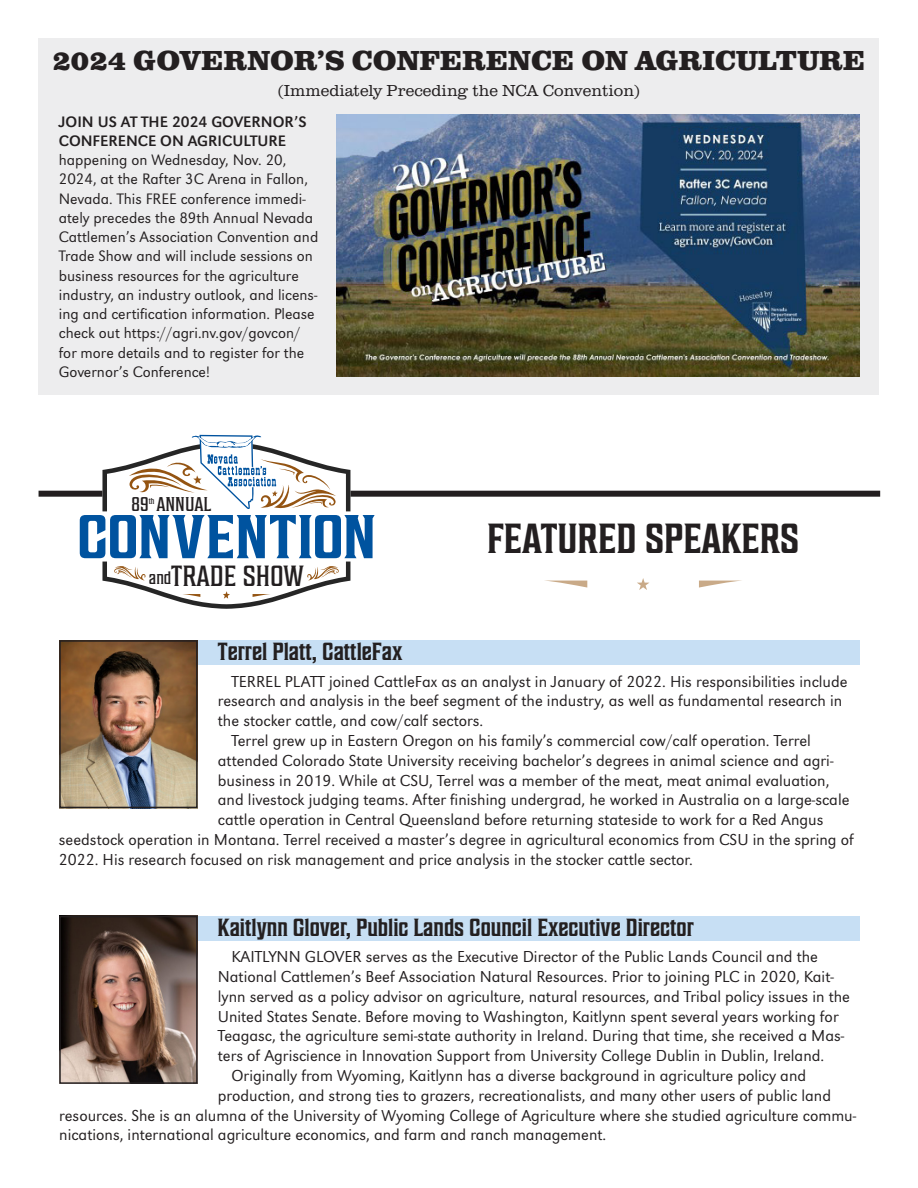
<style>
.page{position:relative;width:918px;height:1188px;background:#fff}
.page>*{position:absolute;margin:0;border:0;box-sizing:border-box;transform-origin:0 0}
.t1{font:61.65px "Sheepman";color:#00539f;scale:1.1 1}
.t2{font:42px "Sheepman";color:#231f20}
.t3{font:300 29.1px "Sheepman";color:#231f20}
.t4{font:700 expanded 28.5px "Clarendon URW";color:#231f20}
.t5{font:24.75px "Sheepman";color:#231f20}
.t6{font:300 19.95px "Sheepman";color:#231f20}
.t7{font:300 16.5px "URW Grotesk Pro";color:#231f20}
.t8{font:300 16.5px "Clarendon URW";color:#231f20}
.t9{font:300 15.75px/19.2px "URW Grotesk Pro";color:#231f20}
.t10{font:15.75px/19.2px "URW Grotesk Pro";color:#231f20}
.t11{font:300 8.55px "Sheepman";color:#231f20}
.s1{font-size:18px}
</style>
<div class="page">
<div style="left:39px;top:491px;width:841px;height:6px;background:#231f20"></div>
<div style="left:39px;top:39px;width:840px;height:356px;background:#ededee"></div>
<img style="left:336px;top:115px;width:523px;height:261px">
<svg style="left:102px;top:435px;width:248px;height:174px"></svg>
<svg style="left:549px;top:581px;width:38px;height:7px"></svg>
<svg style="left:699px;top:581px;width:38px;height:7px"></svg>
<svg style="left:637px;top:578px;width:12px;height:12px"></svg>
<div style="left:59px;top:640px;width:800px;height:25px;background:#c7dff4"></div>
<img style="left:62px;top:643px;width:133px;height:162px">
<div style="left:59px;top:640px;width:139px;height:168px;border:2px solid #231f20"></div>
<div style="left:59px;top:916px;width:801px;height:25px;background:#c7dff4"></div>
<img style="left:62px;top:919px;width:133px;height:162px">
<div style="left:59px;top:916px;width:139px;height:168px;border:2px solid #231f20"></div>
<h3 class="t4" style="left:53px;top:39px;width:814px">2024 GOVERNOR’S CONFERENCE ON AGRICULTURE</h3>
<p class="t8" style="left:278px;top:79px;width:364px">(Immediately Preceding the NCA Convention)</p>
<p class="t10" style="left:59px;top:112px;width:249px">JOIN US AT THE 2024 GOVERNOR’S<br>CONFERENCE ON AGRICULTURE</p>
<p class="t9" style="left:59px;top:150px;width:261px">happening on Wednesday, Nov. 20, 2024, at the Rafter 3C Arena in Fallon, Nevada. This FREE conference immedi&shy;ately precedes the 89th Annual Nevada Cattlemen’s Association Convention and Trade Show and will include sessions on business resources for the agriculture industry, an industry outlook, and licens&shy;ing and certification information. Please check out https://agri.nv.gov/govcon/ for more details and to register for the Governor’s Conference!</p>
<p class="t6" style="left:132px;top:493px;width:81px">89 ANNUAL</p>
<p class="t11" style="left:149px;top:497px;width:7px">th</p>
<h1 class="t1" style="left:77px;top:505px;width:274px">CONVENTION</h1>
<h3 class="t3" style="left:149px;top:561px;width:156px"><span class="s1">and</span>TRADE SHOW</h3>
<h2 class="t2" style="left:487px;top:516px;width:313px">FEATURED SPEAKERS</h2>
<h3 class="t5" style="left:218px;top:639px;width:186px">Terrel Platt, CattleFax</h3>
<p class="t7" style="left:231px;top:672px;width:618px">TERREL PLATT joined CattleFax as an analyst in January of 2022. His responsibilities include</p>
<p class="t7" style="left:218px;top:691px;width:626px">research and analysis in the beef segment of the industry, as well as fundamental research in</p>
<p class="t7" style="left:218px;top:711px;width:267px">the stocker cattle, and cow/calf sectors.</p>
<p class="t7" style="left:231px;top:731px;width:581px">Terrel grew up in Eastern Oregon on his family’s commercial cow/calf operation. Terrel</p>
<p class="t7" style="left:218px;top:751px;width:617px">attended Colorado State University receiving bachelor’s degrees in animal science and agri-</p>
<p class="t7" style="left:218px;top:771px;width:613px">business in 2019. While at CSU, Terrel was a member of the meat, meat animal evaluation,</p>
<p class="t7" style="left:218px;top:790px;width:633px">and livestock judging teams. After finishing undergrad, he worked in Australia on a large-scale</p>
<p class="t7" style="left:218px;top:810px;width:607px">cattle operation in Central Queensland before returning stateside to work for a Red Angus</p>
<p class="t7" style="left:59px;top:830px;width:796px">seedstock operation in Montana. Terrel received a master’s degree in agricultural economics from CSU in the spring of</p>
<p class="t7" style="left:59px;top:850px;width:636px">2022. His research focused on risk management and price analysis in the stocker cattle sector.</p>
<h3 class="t5" style="left:218px;top:914px;width:478px">Kaitlynn Glover, Public Lands Council Executive Director</h3>
<p class="t7" style="left:231px;top:947px;width:588px">KAITLYNN GLOVER serves as the Executive Director of the Public Lands Council and the</p>
<p class="t7" style="left:218px;top:967px;width:618px">National Cattlemen’s Beef Association Natural Resources. Prior to joining PLC in 2020, Kait-</p>
<p class="t7" style="left:218px;top:987px;width:634px">lynn served as a policy advisor on agriculture, natural resources, and Tribal policy issues in the</p>
<p class="t7" style="left:218px;top:1007px;width:622px">United States Senate. Before moving to Washington, Kaitlynn spent several years working for</p>
<p class="t7" style="left:218px;top:1027px;width:628px">Teagasc, the agriculture semi-state authority in Ireland. During that time, she received a Mas-</p>
<p class="t7" style="left:218px;top:1046px;width:608px">ters of Agriscience in Innovation Support from University College Dublin in Dublin, Ireland.</p>
<p class="t7" style="left:231px;top:1066px;width:576px">Originally from Wyoming, Kaitlynn has a diverse background in agriculture policy and</p>
<p class="t7" style="left:218px;top:1086px;width:615px">production, and strong ties to grazers, recreationalists, and many other users of public land</p>
<p class="t7" style="left:59px;top:1106px;width:799px">resources. She is an alumna of the University of Wyoming College of Agriculture where she studied agriculture commu-</p>
<p class="t7" style="left:59px;top:1126px;width:549px">nications, international agriculture economics, and farm and ranch management.</p>
</div>
